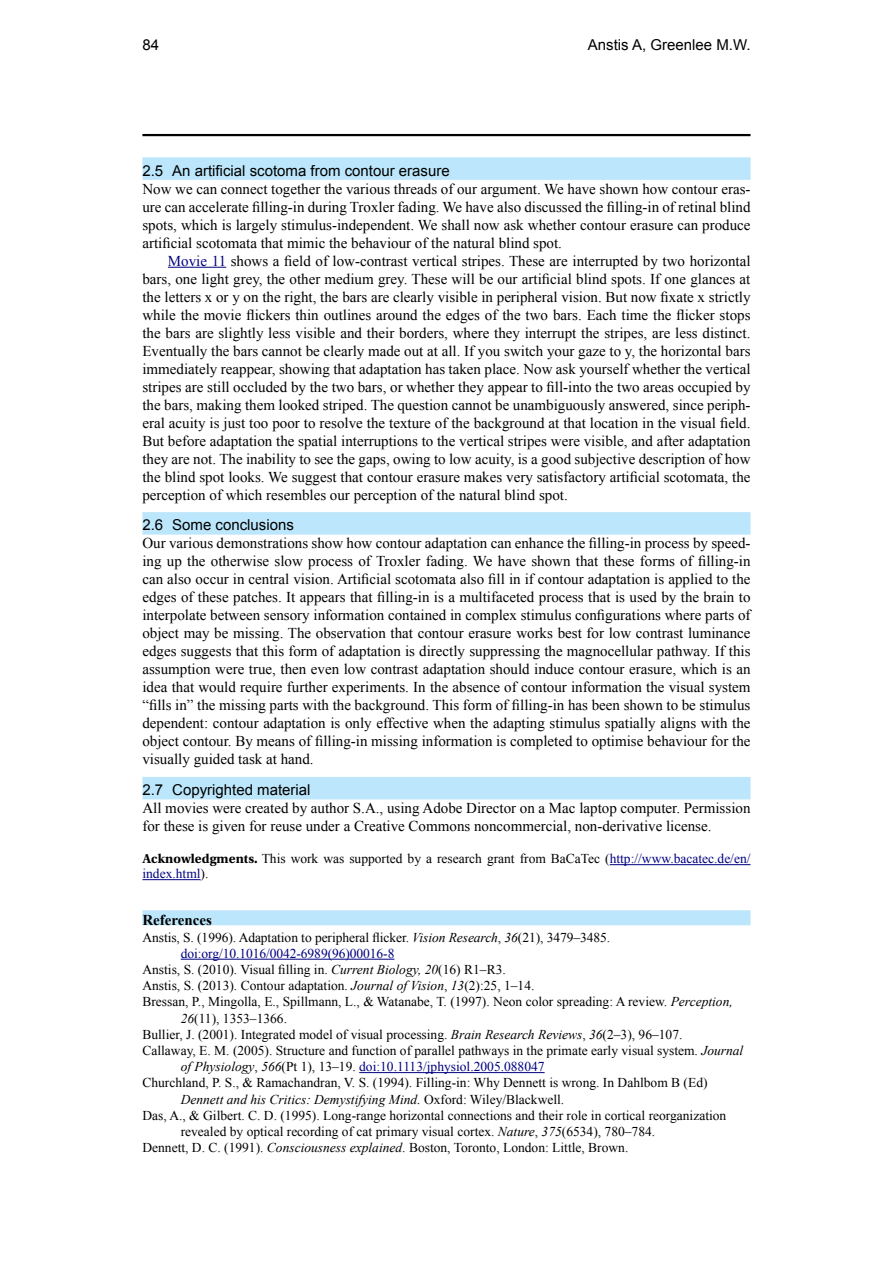
<style>
.page{position:relative;width:893px;height:1263px;background:#fff}
.page>*{position:absolute;margin:0;border:0;box-sizing:border-box;transform-origin:0 0}
.t1{font:15px/18px "Times New Roman";color:#000;text-align:justify}
.t2{font:15px "Arial";color:#000}
.t3{font:700 15px "Times New Roman";color:#000}
.t4{font:13.5px/15px "Times New Roman";color:#000}
.t5{font:13.5px "Times New Roman";color:#000080}
.t6{font:italic 13.5px "Times New Roman";color:#000}
.s1{color:#000080}
.s2{font-family:"Utopia Std";font-weight:700}
.s3{font-style:italic}
.s4{font-style:italic;color:#000}
.s5{color:#000}
.s6{font-style:normal}
</style>
<div class="page">
<hr style="left:142px;top:134px;width:608px;height:2px;background:#000">
<div style="left:142px;top:157px;width:608px;height:23px;background:#bce6fb"></div>
<hr style="left:168px;top:267px;width:58px;height:1px;background:#000080">
<div style="left:142px;top:512px;width:608px;height:23px;background:#bce6fb"></div>
<div style="left:142px;top:777px;width:608px;height:22px;background:#bce6fb"></div>
<hr style="left:610px;top:864px;width:140px;height:1px;background:#000080">
<hr style="left:142px;top:879px;width:59px;height:1px;background:#000080">
<div style="left:142px;top:910px;width:608px;height:15px;background:#bce6fb"></div>
<hr style="left:181px;top:959px;width:213px;height:1px;background:#000080">
<hr style="left:359px;top:1072px;width:186px;height:1px;background:#000080">
<p class="t2" style="left:142px;top:35px;width:18px">84</p>
<p class="t2" style="left:588px;top:35px;width:164px">Anstis A, Greenlee M.W.</p>
<p class="t2" style="left:142px;top:160px;width:309px">2.5 An artificial scotoma from contour erasure</p>
<p class="t1" style="left:142px;top:179px;width:610px">Now we can connect together the various threads of our argument. We have shown how contour eras&shy;ure can accelerate filling-in during Troxler fading. We have also discussed the filling-in of retinal blind spots, which is largely stimulus-independent. We shall now ask whether contour erasure can produce artificial scotomata that mimic the behaviour of the natural blind spot.</p>
<p class="t1" style="left:142px;top:251px;width:610px;text-indent:26px"><span class="s1">Movie 11</span> shows a field of low-contrast vertical stripes. These are interrupted by two horizontal bars, one light grey, the other medium grey. These will be our artificial blind spots. If one glances at the letters x or y on the right, the bars are clearly visible in peripheral vision. But now fixate x strictly while the movie flickers thin outlines around the edges of the two bars. Each time the flicker stops the bars are slightly less visible and their borders, where they interrupt the stripes, are less distinct.<br>Eventually the bars cannot be clearly made out at all. If you switch your gaze to y, the horizontal bars immediately reappear, showing that adaptation has taken place. Now ask yourself whether the vertical stripes are still occluded by the two bars, or whether they appear to fill-into the two areas occupied by the bars, making them looked striped. The question cannot be unambiguously answered, since periph&shy;eral acuity is just too poor to resolve the texture of the background at that location in the visual field.<br>But before adaptation the spatial interruptions to the vertical stripes were visible, and after adaptation they are not. The inability to see the gaps, owing to low acuity, is a good subjective description of how the blind spot looks. We suggest that contour erasure makes very satisfactory artificial scotomata, the perception of which resembles our perception of the natural blind spot.</p>
<p class="t2" style="left:142px;top:515px;width:153px">2.6 Some conclusions</p>
<p class="t1" style="left:142px;top:534px;width:610px">Our various demonstrations show how contour adaptation can enhance the filling-in process by speed&shy;ing up the otherwise slow process of Troxler fading. We have shown that these forms of filling-in can also occur in central vision. Artificial scotomata also fill in if contour adaptation is applied to the edges of these patches. It appears that filling-in is a multifaceted process that is used by the brain to interpolate between sensory information contained in complex stimulus configurations where parts of object may be missing. The observation that contour erasure works best for low contrast luminance edges suggests that this form of adaptation is directly suppressing the magnocellular pathway. If this assumption were true, then even low contrast adaptation should induce contour erasure, which is an idea that would require further experiments. In the absence of contour information the visual system “fills in” the missing parts with the background. This form of filling-in has been shown to be stimulus dependent: contour adaptation is only effective when the adapting stimulus spatially aligns with the object contour. By means of filling-in missing information is completed to optimise behaviour for the visually guided task at hand.</p>
<p class="t2" style="left:142px;top:780px;width:170px">2.7 Copyrighted material</p>
<p class="t1" style="left:142px;top:799px;width:609px">All movies were created by author S.A., using Adobe Director on a Mac laptop computer. Permission for these is given for reuse under a Creative Commons noncommercial, non-derivative license.</p>
<p class="t4" style="left:142px;top:851px;width:610px"><span class="s2">Acknowledgments.</span> This work was supported by a research grant from BaCaTec (<span class="s1">http://www.bacatec.de/en/ index.html</span>).</p>
<p class="t3" style="left:142px;top:910px;width:71px">References</p>
<p class="t4" style="left:142px;top:929px;width:469px">Anstis, S. (1996). Adaptation to peripheral flicker. <span class="s3">Vision Research</span>, <span class="s3">36</span>(21), 3479–3485.</p>
<p class="t5" style="left:181px;top:944px;width:215px">doi:org/10.1016/0042-6989(96)00016-8</p>
<p class="t4" style="left:142px;top:962px;width:365px">Anstis, S. (2010). Visual filling in. <span class="s3">Current Biology, 20</span>(16) R1–R3.</p>
<p class="t4" style="left:142px;top:978px;width:393px">Anstis, S. (2013). Contour adaptation. <span class="s3">Journal of Vision</span>, <span class="s3">13</span>(2):25, 1–14.</p>
<p class="t4" style="left:142px;top:994px;width:592px">Bressan, P., Mingolla, E., Spillmann, L., &amp; Watanabe, T. (1997). Neon color spreading: A review. <span class="s3">Perception,</span></p>
<p class="t4" style="left:181px;top:1010px;width:108px"><span class="s3">26</span>(11), 1353–1366.</p>
<p class="t4" style="left:142px;top:1026px;width:541px">Bullier, J. (2001). Integrated model of visual processing. <span class="s3">Brain Research Reviews</span>, <span class="s3">36</span>(2–3), 96–107.</p>
<p class="t4" style="left:142px;top:1043px;width:602px">Callaway, E. M. (2005). Structure and function of parallel pathways in the primate early visual system. <span class="s3">Journal</span></p>
<p class="t5" style="left:181px;top:1057px;width:365px"><span class="s4">of Physiology</span><span class="s5">,</span> <span class="s4">566</span><span class="s5">(Pt 1), 13–19.</span> doi:10.1113/jphysiol.2005.088047</p>
<p class="t4" style="left:142px;top:1075px;width:567px">Churchland, P. S., &amp; Ramachandran, V. S. (1994). Filling-in: Why Dennett is wrong. In Dahlbom B (Ed)</p>
<p class="t6" style="left:181px;top:1090px;width:385px">Dennett and his Critics: Demystifying Mind. <span class="s6">Oxford: Wiley/Blackwell.</span></p>
<p class="t4" style="left:142px;top:1107px;width:585px">Das, A., &amp; Gilbert. C. D. (1995). Long-range horizontal connections and their role in cortical reorganization</p>
<p class="t4" style="left:181px;top:1124px;width:476px">revealed by optical recording of cat primary visual cortex. <span class="s3">Nature</span>, <span class="s3">375</span>(6534), 780–784.</p>
<p class="t4" style="left:142px;top:1140px;width:487px">Dennett, D. C. (1991). <span class="s3">Consciousness explained</span>. Boston, Toronto, London: Little, Brown.</p>
</div>
